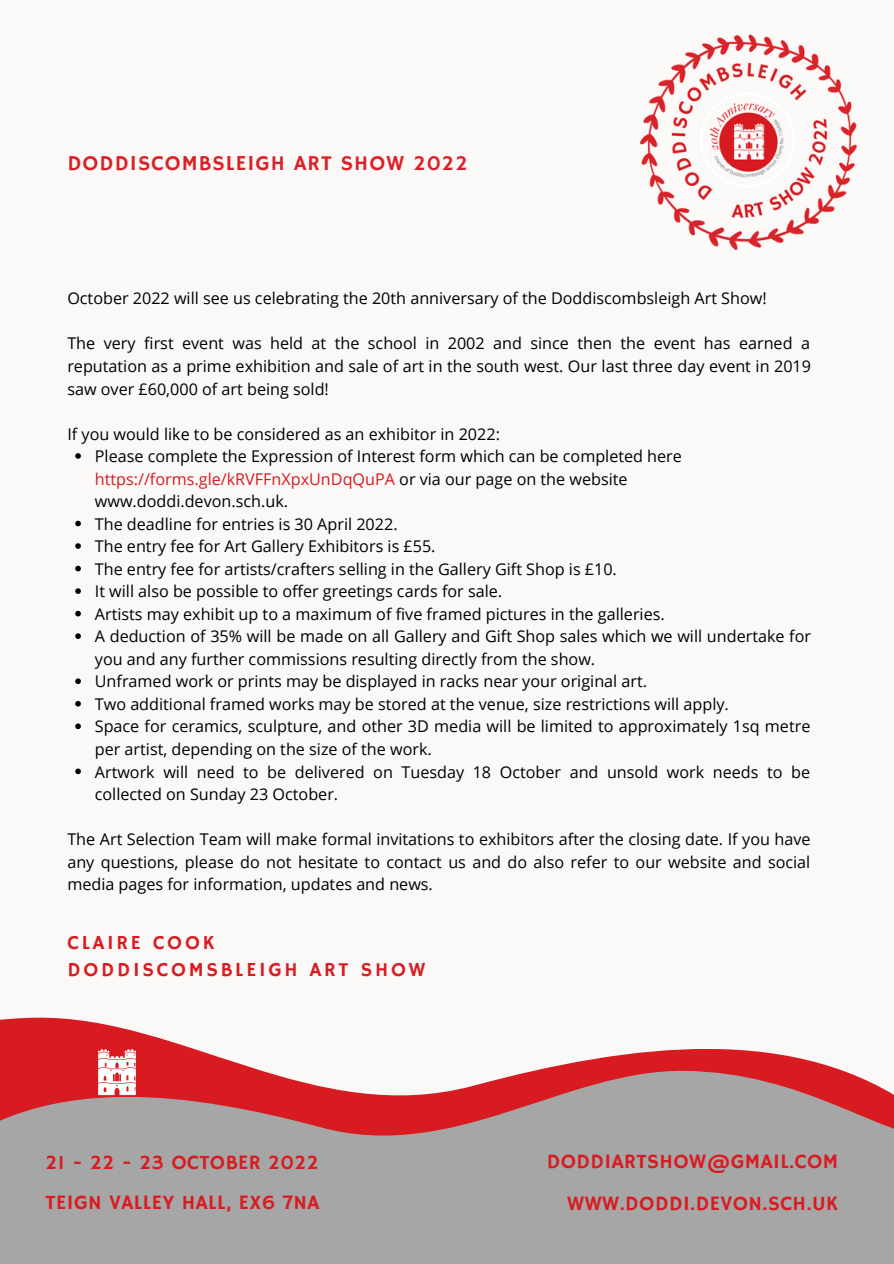
<style>
.page{position:relative;width:894px;height:1264px;background:#fff}
.page>*{position:absolute;margin:0;border:0;box-sizing:border-box;transform-origin:0 0}
.t1{font:21.15px "Hammersmith One";letter-spacing:.05em;color:#d92127}
.t2{font:20.4px "Hammersmith One";letter-spacing:.02em;color:#d81b21}
.t3{font:19.8px "Hammersmith One";letter-spacing:.14em;color:#d81b21}
.t4{font:16.2px/22.5px "Open Sans";color:#000}
.s1{color:#d81b21}
</style>
<div class="page">
<div style="left:0;top:0;width:893px;height:1263px;background:#fbf9f7"></div>
<svg style="left:0;top:1017px;width:838px;height:52px"></svg>
<svg style="left:0;top:1069px;width:893px;height:194px;background:#af9596"></svg>
<img style="left:640px;top:34px;width:218px;height:217px">
<img style="left:82px;top:1042px;width:70px;height:54px">
<svg style="left:75px;top:453px;width:6px;height:6px"></svg>
<svg style="left:75px;top:520px;width:6px;height:6px"></svg>
<svg style="left:75px;top:543px;width:6px;height:6px"></svg>
<svg style="left:75px;top:565px;width:6px;height:6px"></svg>
<svg style="left:75px;top:588px;width:6px;height:6px"></svg>
<svg style="left:75px;top:611px;width:6px;height:5px"></svg>
<svg style="left:75px;top:633px;width:6px;height:6px"></svg>
<svg style="left:75px;top:678px;width:6px;height:6px"></svg>
<svg style="left:75px;top:701px;width:6px;height:5px"></svg>
<svg style="left:75px;top:723px;width:6px;height:6px"></svg>
<svg style="left:75px;top:768px;width:6px;height:6px"></svg>
<p class="t1" style="left:67px;top:150px;width:402px">DODDISCOMBSLEIGH ART SHOW 2022</p>
<p class="t4" style="left:67px;top:287px;width:700px">October 2022 will see us celebrating the 20th anniversary of the Doddiscombsleigh Art Show!</p>
<p class="t4" style="left:67px;top:332px;width:745px;text-align:justify">The very first event was held at the school in 2002 and since then the event has earned a reputation as a prime exhibition and sale of art in the south west. Our last three day event in 2019 saw over £60,000 of art being sold!</p>
<p class="t4" style="left:67px;top:422px;width:434px">If you would like to be considered as an exhibitor in 2022:</p>
<p class="t4" style="left:95px;top:444px;width:588px">Please complete the Expression of Interest form which can be completed here <span class="s1">https://forms.gle/kRVFFnXpxUnDqQuPA</span> or via our page on the website www.doddi.devon.sch.uk.</p>
<p class="t4" style="left:95px;top:512px;width:304px">The deadline for entries is 30 April 2022.</p>
<p class="t4" style="left:95px;top:534px;width:342px">The entry fee for Art Gallery Exhibitors is £55.</p>
<p class="t4" style="left:95px;top:557px;width:523px">The entry fee for artists/crafters selling in the Gallery Gift Shop is £10.</p>
<p class="t4" style="left:95px;top:579px;width:409px">It will also be possible to offer greetings cards for sale.</p>
<p class="t4" style="left:95px;top:602px;width:571px">Artists may exhibit up to a maximum of five framed pictures in the galleries.</p>
<p class="t4" style="left:95px;top:625px;width:717px">A deduction of 35% will be made on all Gallery and Gift Shop sales which we will undertake for you and any further commissions resulting directly from the show.</p>
<p class="t4" style="left:95px;top:670px;width:553px">Unframed work or prints may be displayed in racks near your original art.</p>
<p class="t4" style="left:95px;top:692px;width:635px">Two additional framed works may be stored at the venue, size restrictions will apply.</p>
<p class="t4" style="left:95px;top:715px;width:716px">Space for ceramics, sculpture, and other 3D media will be limited to approximately 1sq metre per artist, depending on the size of the work.</p>
<p class="t4" style="left:95px;top:760px;width:716px">Artwork will need to be delivered on Tuesday 18 October and unsold work needs to be collected on Sunday 23 October.</p>
<p class="t4" style="left:67px;top:827px;width:744px;text-align:justify">The Art Selection Team will make formal invitations to exhibitors after the closing date. If you have any questions, please do not hesitate to contact us and do also refer to our website and social media pages for information, updates and news.</p>
<p class="t3" style="left:67px;top:931px;width:148px">CLAIRE COOK</p>
<p class="t3" style="left:67px;top:958px;width:359px">DODDISCOMSBLEIGH ART SHOW</p>
<p class="t2" style="left:46px;top:1150px;width:274px">21 - 22 - 23 OCTOBER 2022</p>
<p class="t2" style="left:46px;top:1190px;width:275px">TEIGN VALLEY HALL, EX6 7NA</p>
<p class="t2" style="left:546px;top:1149px;width:293px">DODDIARTSHOW@GMAIL.COM</p>
<p class="t2" style="left:567px;top:1191px;width:272px">WWW.DODDI.DEVON.SCH.UK</p>
</div>
